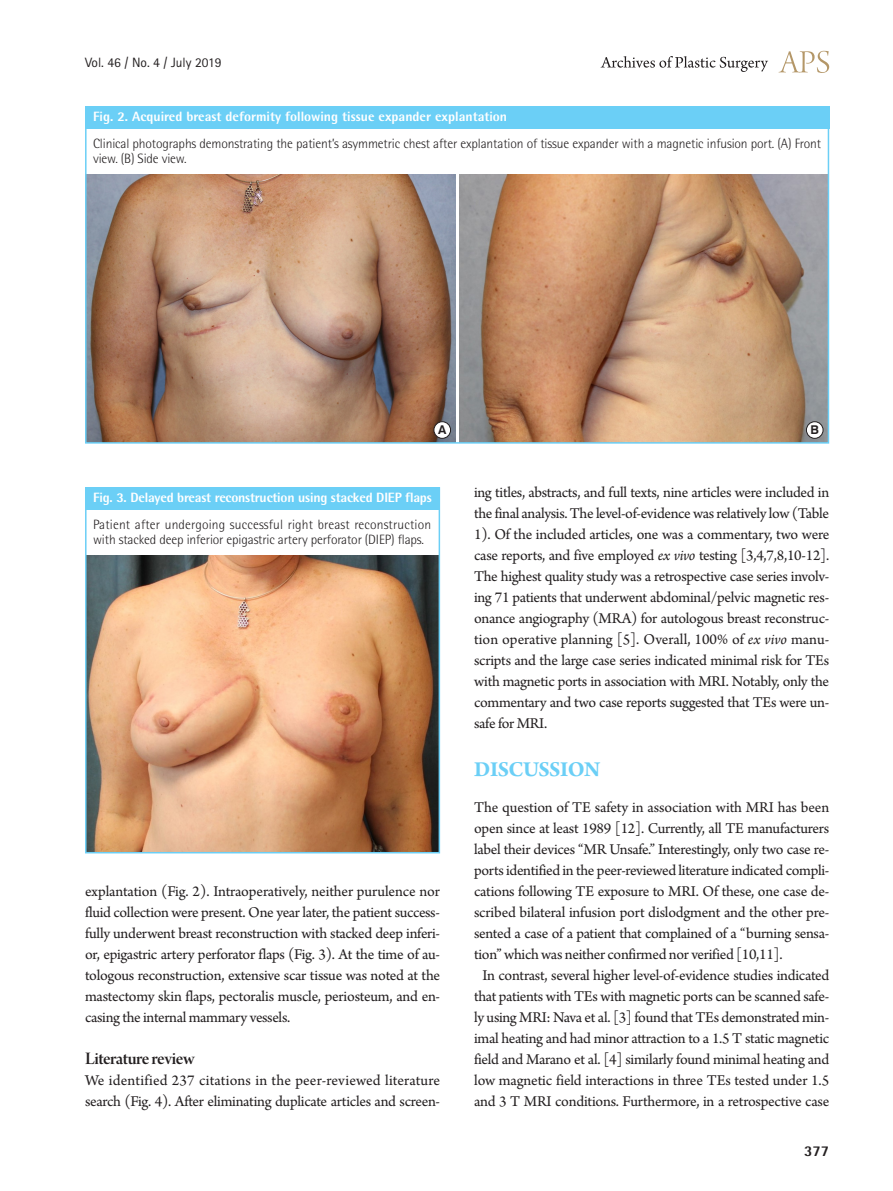
<style>
.page{position:relative;width:893px;height:1191px;background:#fff}
.page>*{position:absolute;margin:0;border:0;box-sizing:border-box;transform-origin:0 0}
.대제목{font:700 22.5px "Arno Pro";letter-spacing:-.02em;color:#6bcff6}
.중제목{font:18.75px "Arno Pro Smbd Display";letter-spacing:-.025em;color:#231f20}
.본문_0{font:15.75px/21px "Arno Pro";letter-spacing:-.02em;color:#231f20;text-align:justify}
.본문{font:15.75px/21px "Arno Pro";letter-spacing:-.02em;color:#231f20;text-align:justify}
.t1{font:800 15px "Rotis Semi Sans Std";color:#231f20}
.그림설명{font:300 13.5px/15px "Rotis Semi Sans Std";letter-spacing:-.01em;color:#231f20}
.표그림제목{font:800 13.5px "Rotis Semi Sans Std";color:#fff}
.t2{font:13.5px "Rotis Sans Serif Std";color:#231f20}
.t3{font:700 12.15px "Swiss 721 BT";color:#231f20}
.s1{font-style:italic}
</style>
<div class="page">
<svg style="left:779px;top:51px;width:50px;height:22px"></svg>
<svg style="left:601px;top:56px;width:167px;height:16px"></svg>
<div style="left:85px;top:106px;width:744px;height:23px;background:#6bcff6"></div>
<img style="left:88px;top:175px;width:367px;height:265px">
<img style="left:459px;top:175px;width:367px;height:265px">
<div style="left:434px;top:422px;width:17px;height:16px;background:#fff;border-radius:50%"></div>
<div style="left:434px;top:421px;width:17px;height:17px;border:1px solid #231f20;border-radius:50%"></div>
<div style="left:806px;top:422px;width:17px;height:16px;background:#fff;border-radius:50%"></div>
<div style="left:806px;top:421px;width:17px;height:17px;border:1px solid #231f20;border-radius:50%"></div>
<div style="left:85px;top:106px;width:744px;height:337px;border:2px solid #6bcff6"></div>
<img style="left:88px;top:555px;width:349px;height:295px">
<div style="left:85px;top:487px;width:354px;height:22px;background:#6bcff6"></div>
<div style="left:85px;top:487px;width:355px;height:366px;border:2px solid #6bcff6"></div>
<p class="t2" style="left:85px;top:54px;width:138px">Vol. 46 / No. 4 / July 2019</p>
<p class="표그림제목" style="left:93px;top:108px;width:416px">Fig. 2. Acquired breast deformity following tissue expander explantation</p>
<p class="그림설명" style="left:93px;top:136px;width:729px">Clinical photographs demonstrating the patient’s asymmetric chest after explantation of tissue expander with a magnetic infusion port. (A) Front view. (B) Side view.</p>
<p class="t3" style="left:438px;top:422px;width:10px">A</p>
<p class="t3" style="left:810px;top:422px;width:10px">B</p>
<p class="표그림제목" style="left:93px;top:488px;width:340px">Fig. 3. Delayed breast reconstruction using stacked DIEP flaps</p>
<p class="그림설명" style="left:93px;top:517px;width:340px">Patient after undergoing successful right breast reconstruction with stacked deep inferior epigastric artery perforator (DIEP) flaps.</p>
<p class="본문" style="left:85px;top:882px;width:357px">explantation (Fig. 2). Intraoperatively, neither purulence nor fluid collection were present. One year later, the patient success&shy;fully underwent breast reconstruction with stacked deep inferi&shy;or, epigastric artery perforator flaps (Fig. 3). At the time of au&shy;tologous reconstruction, extensive scar tissue was noted at the mastectomy skin flaps, pectoralis muscle, periosteum, and en&shy;casing the internal mammary vessels.</p>
<p class="중제목" style="left:85px;top:1048px;width:111px">Literature review</p>
<p class="본문_0" style="left:85px;top:1071px;width:357px">We identified 237 citations in the peer-reviewed literature search (Fig. 4). After eliminating duplicate articles and screen-</p>
<p class="본문_0" style="left:474px;top:483px;width:357px">ing titles, abstracts, and full texts, nine articles were included in the final analysis. The level-of-evidence was relatively low (Table 1). Of the included articles, one was a commentary, two were case reports, and five employed <span class="s1">ex vivo</span> testing [3,4,7,8,10-12].<br>The highest quality study was a retrospective case series involv&shy;ing 71 patients that underwent abdominal/pelvic magnetic res&shy;onance angiography (MRA) for autologous breast reconstruc&shy;tion operative planning [5]. Overall, 100% of <span class="s1">ex vivo</span> manu&shy;scripts and the large case series indicated minimal risk for TEs with magnetic ports in association with MRI. Notably, only the commentary and two case reports suggested that TEs were un&shy;safe for MRI.</p>
<p class="대제목" style="left:474px;top:756px;width:128px">DISCUSSION</p>
<p class="본문_0" style="left:474px;top:798px;width:357px">The question of TE safety in association with MRI has been open since at least 1989 [12]. Currently, all TE manufacturers label their devices “MR Unsafe.” Interestingly, only two case re&shy;ports identified in the peer-reviewed literature indicated compli&shy;cations following TE exposure to MRI. Of these, one case de&shy;scribed bilateral infusion port dislodgment and the other pre&shy;sented a case of a patient that complained of a “burning sensa&shy;tion” which was neither confirmed nor verified [10,11].</p>
<p class="본문" style="left:474px;top:966px;width:357px;text-align:center">In contrast, several higher level-of-evidence studies indicated that patients with TEs with magnetic ports can be scanned safe&shy;ly using MRI: Nava et al. [3] found that TEs demonstrated min&shy;imal heating and had minor attraction to a 1.5 T static magnetic field and Marano et al. [4] similarly found minimal heating and low magnetic field interactions in three TEs tested under 1.5 and 3 T MRI conditions. Furthermore, in a retrospective case</p>
<p class="t1" style="left:804px;top:1141px;width:27px">377</p>
</div>
